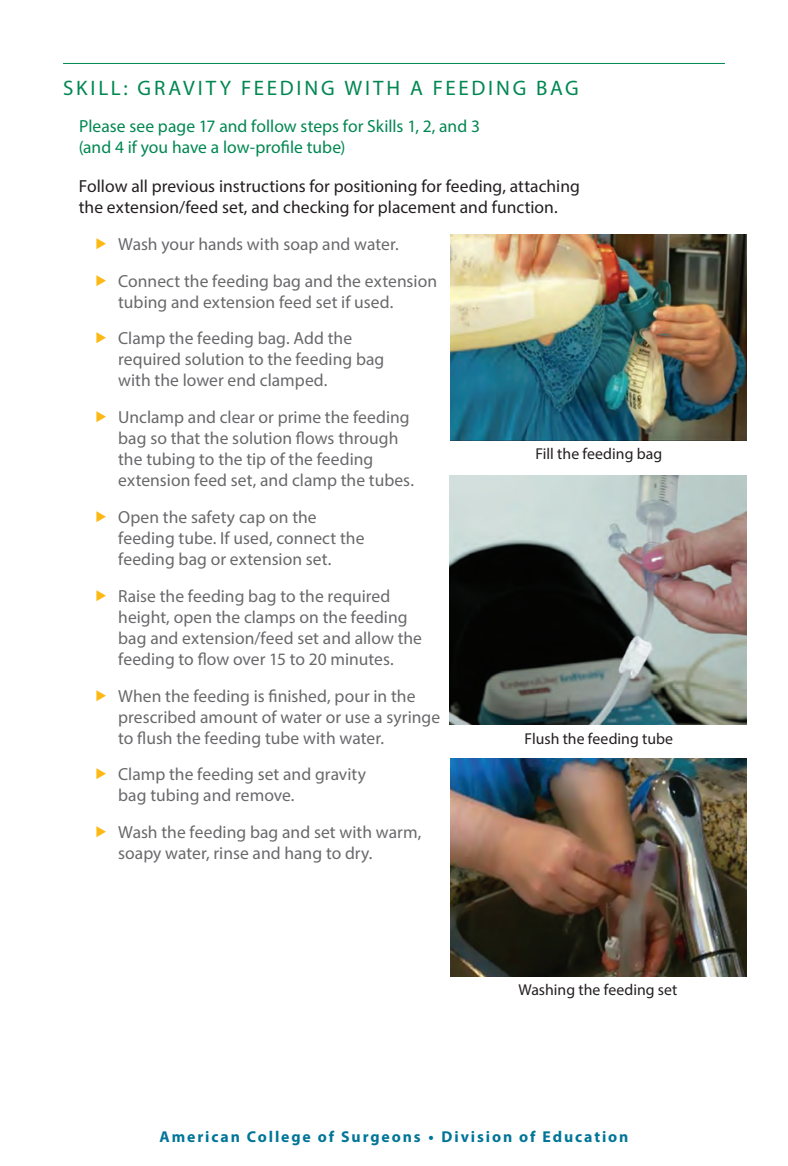
<style>
.page{position:relative;width:788px;height:1166px;background:#fff}
.page>*{position:absolute;margin:0;border:0;box-sizing:border-box;transform-origin:0 0}
.SUBHEAD_B_line_above{font:21px "Myriad Pro";letter-spacing:.135em;color:#008751}
.t1{font:17.5px/21px "Myriad Pro";letter-spacing:.005em;color:#69696c}
.TEXT{font:17.5px/21px "Myriad Pro";letter-spacing:.005em;color:#231f20}
.TEXT-2{font:17.5px/21px "Myriad Pro";letter-spacing:.005em;color:#008751}
.t2{font:15.75px "Myriad Pro";color:#231f20}
.t3{font:700 15.75px "Myriad Pro";letter-spacing:.12em;color:#007598}
</style>
<div class="page">
<img style="left:450px;top:234px;width:296px;height:206px">
<hr style="left:63px;top:63px;width:661px;height:1px;background:#008751">
<img style="left:449px;top:475px;width:297px;height:249px">
<img style="left:450px;top:759px;width:296px;height:217px">
<p class="SUBHEAD_B_line_above" style="left:63px;top:75px;width:517px">SKILL: GRAVITY FEEDING WITH A FEEDING BAG</p>
<p class="TEXT-2" style="left:79px;top:115px;width:403px">Please see page 17 and follow steps for Skills 1, 2, and 3 (and 4 if you have a low-profile tube)</p>
<p class="TEXT" style="left:79px;top:175px;width:502px">Follow all previous instructions for positioning for feeding, attaching the extension/feed set, and checking for placement and function.</p>
<p class="t1" style="left:118px;top:233px;width:282px">Wash your hands with soap and water.</p>
<p class="t1" style="left:118px;top:270px;width:320px">Connect the feeding bag and the extension tubing and extension feed set if used.</p>
<p class="t1" style="left:118px;top:328px;width:268px">Clamp the feeding bag. Add the required solution to the feeding bag with the lower end clamped.</p>
<p class="t1" style="left:118px;top:406px;width:297px">Unclamp and clear or prime the feeding bag so that the solution flows through the tubing to the tip of the feeding extension feed set, and clamp the tubes.</p>
<p class="t1" style="left:118px;top:506px;width:248px">Open the safety cap on the feeding tube. If used, connect the feeding bag or extension set.</p>
<p class="t1" style="left:118px;top:585px;width:305px">Raise the feeding bag to the required height, open the clamps on the feeding bag and extension/feed set and allow the feeding to flow over 15 to 20 minutes.</p>
<p class="t1" style="left:118px;top:685px;width:323px">When the feeding is finished, pour in the prescribed amount of water or use a syringe to flush the feeding tube with water.</p>
<p class="t1" style="left:118px;top:763px;width:249px">Clamp the feeding set and gravity bag tubing and remove.</p>
<p class="t1" style="left:118px;top:821px;width:305px">Wash the feeding bag and set with warm, soapy water, rinse and hang to dry.</p>
<p class="t2" style="left:535px;top:444px;width:128px">Fill the feeding bag</p>
<p class="t2" style="left:524px;top:728px;width:150px">Flush the feeding tube</p>
<p class="t2" style="left:518px;top:979px;width:161px">Washing the feeding set</p>
<p class="t3" style="left:159px;top:1126px;width:470px">American College of Surgeons • Division of Education</p>
</div>
